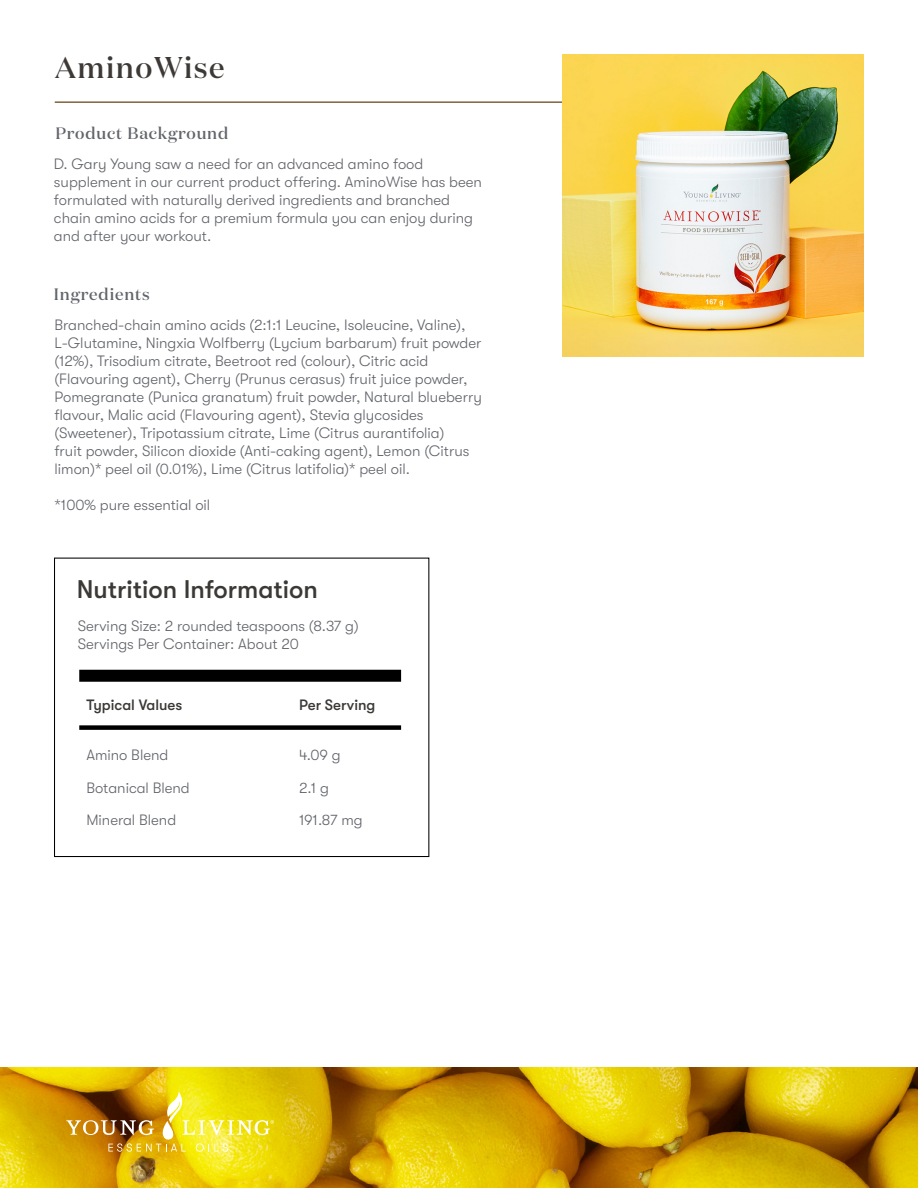
<style>
.page{position:relative;width:918px;height:1188px;background:#fff}
.page>*{position:absolute;margin:0;border:0;box-sizing:border-box;transform-origin:0 0}
.t1{font:500 30px "Domaine Display";letter-spacing:.05em;color:#3d3936}
.t2{font:500 25.5px "GT Walsheim Pro";color:#3b3936}
.t3{font:500 16.5px "Domaine Display";letter-spacing:.05em;color:#61646a}
.t4{font:300 15px/18px "GT Walsheim Pro";color:#61646a}
.t5{font:500 15px "GT Walsheim Pro";color:#3b3936}
</style>
<div class="page">
<img style="left:0;top:1067px;width:918px;height:121px">
<svg style="left:66px;top:1092px;width:208px;height:60px;background:#d1ae24"></svg>
<div style="left:54px;top:558px;width:375px;height:299px;border:1px solid #000"></div>
<div style="left:79px;top:670px;width:322px;height:12px;background:#000"></div>
<div style="left:79px;top:725px;width:322px;height:5px;background:#000"></div>
<hr style="left:55px;top:101px;width:544px;height:2px;background:#80623b">
<img style="left:562px;top:55px;width:302px;height:301px">
<h1 class="t1" style="left:55px;top:49px;width:171px">AminoWise</h1>
<p class="t3" style="left:55px;top:123px;width:174px">Product Background</p>
<p class="t4" style="left:54px;top:155px;width:430px">D. Gary Young saw a need for an advanced amino food supplement in our current product offering. AminoWise has been formulated with naturally derived ingredients and branched chain amino acids for a premium formula you can enjoy during and after your workout.</p>
<p class="t3" style="left:54px;top:284px;width:97px">Ingredients</p>
<p class="t4" style="left:55px;top:316px;width:429px">Branched-chain amino acids (2:1:1 Leucine, Isoleucine, Valine), L-Glutamine, Ningxia Wolfberry (Lycium barbarum) fruit powder (12%), Trisodium citrate, Beetroot red (colour), Citric acid (Flavouring agent), Cherry (Prunus cerasus) fruit juice powder, Pomegranate (Punica granatum) fruit powder, Natural blueberry flavour, Malic acid (Flavouring agent), Stevia glycosides (Sweetener), Tripotassium citrate, Lime (Citrus aurantifolia)<br>fruit powder, Silicon dioxide (Anti-caking agent), Lemon (Citrus limon)* peel oil (0.01%), Lime (Citrus latifolia)* peel oil.</p>
<p class="t4" style="left:55px;top:496px;width:157px">*100% pure essential oil</p>
<h2 class="t2" style="left:77px;top:575px;width:243px">Nutrition Information</h2>
<p class="t4" style="left:78px;top:617px;width:282px">Serving Size: 2 rounded teaspoons (8.37 g)<br>Servings Per Container: About 20</p>
<p class="t5" style="left:86px;top:696px;width:98px">Typical Values</p>
<p class="t5" style="left:299px;top:696px;width:78px">Per Serving</p>
<p class="t4" style="left:86px;top:746px;width:84px">Amino Blend</p>
<p class="t4" style="left:299px;top:746px;width:43px">4.09 g</p>
<p class="t4" style="left:86px;top:779px;width:105px">Botanical Blend</p>
<p class="t4" style="left:299px;top:779px;width:32px">2.1 g</p>
<p class="t4" style="left:86px;top:811px;width:91px">Mineral Blend</p>
<p class="t4" style="left:299px;top:811px;width:65px">191.87 mg</p>
</div>
